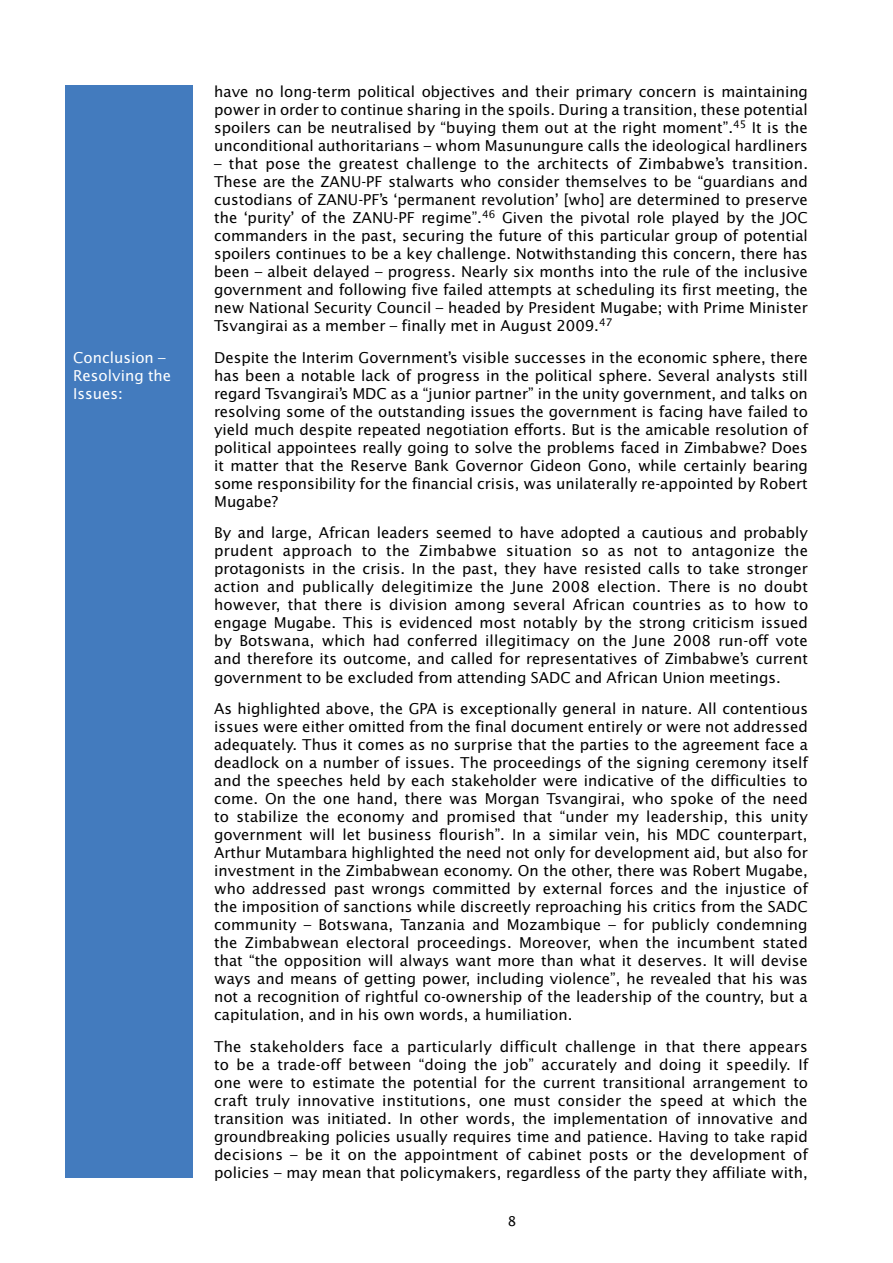
<style>
.page{position:relative;width:893px;height:1263px;background:#fff}
.page>*{position:absolute;margin:0;border:0;box-sizing:border-box;transform-origin:0 0}
.t1{font:15px/18px "Lucida Sans";color:#000;text-align:justify}
.t2{font:15px/18px "Lucida Sans";color:#fff}
.t3{font:13.5px "Lucida Sans";color:#000}
</style>
<div class="page">
<div style="left:66px;top:85px;width:127px;height:1093px;background:#437bbe"></div>
<p class="t2" style="left:73px;top:348px;width:100px">Conclusion –<br>Resolving the<br>Issues:</p>
<p class="t1" style="left:214px;top:82px;width:595px">have no long-term political objectives and their primary concern is maintaining power in order to continue sharing in the spoils. During a transition, these potential spoilers can be neutralised by “buying them out at the right moment”.<sup>45</sup> It is the unconditional authoritarians – whom Masunungure calls the ideological hardliners</p>
<p class="t1" style="left:214px;top:154px;width:595px">– that pose the greatest challenge to the architects of Zimbabwe’s transition.<br>These are the ZANU-PF stalwarts who consider themselves to be “guardians and custodians of ZANU-PF’s ‘permanent revolution’ [who] are determined to preserve the ‘purity’ of the ZANU-PF regime”.<sup>46</sup> Given the pivotal role played by the JOC commanders in the past, securing the future of this particular group of potential spoilers continues to be a key challenge. Notwithstanding this concern, there has been – albeit delayed – progress. Nearly six months into the rule of the inclusive government and following five failed attempts at scheduling its first meeting, the new National Security Council – headed by President Mugabe; with Prime Minister Tsvangirai as a member – finally met in August 2009.<sup>47</sup></p>
<p class="t1" style="left:214px;top:348px;width:595px">Despite the Interim Government’s visible successes in the economic sphere, there has been a notable lack of progress in the political sphere. Several analysts still regard Tsvangirai’s MDC as a “junior partner” in the unity government, and talks on resolving some of the outstanding issues the government is facing have failed to yield much despite repeated negotiation efforts. But is the amicable resolution of political appointees really going to solve the problems faced in Zimbabwe? Does it matter that the Reserve Bank Governor Gideon Gono, while certainly bearing some responsibility for the financial crisis, was unilaterally re-appointed by Robert Mugabe?</p>
<p class="t1" style="left:214px;top:524px;width:596px">By and large, African leaders seemed to have adopted a cautious and probably prudent approach to the Zimbabwe situation so as not to antagonize the protagonists in the crisis. In the past, they have resisted calls to take stronger action and publically delegitimize the June 2008 election. There is no doubt however, that there is division among several African countries as to how to engage Mugabe. This is evidenced most notably by the strong criticism issued by Botswana, which had conferred illegitimacy on the June 2008 run-off vote and therefore its outcome, and called for representatives of Zimbabwe’s current government to be excluded from attending SADC and African Union meetings.</p>
<p class="t1" style="left:214px;top:699px;width:595px">As highlighted above, the GPA is exceptionally general in nature. All contentious issues were either omitted from the final document entirely or were not addressed adequately. Thus it comes as no surprise that the parties to the agreement face a deadlock on a number of issues. The proceedings of the signing ceremony itself and the speeches held by each stakeholder were indicative of the difficulties to come. On the one hand, there was Morgan Tsvangirai, who spoke of the need to stabilize the economy and promised that “under my leadership, this unity government will let business flourish”. In a similar vein, his MDC counterpart, Arthur Mutambara highlighted the need not only for development aid, but also for investment in the Zimbabwean economy. On the other, there was Robert Mugabe, who addressed past wrongs committed by external forces and the injustice of the imposition of sanctions while discreetly reproaching his critics from the SADC community – Botswana, Tanzania and Mozambique – for publicly condemning the Zimbabwean electoral proceedings. Moreover, when the incumbent stated that “the opposition will always want more than what it deserves. It will devise ways and means of getting power, including violence”, he revealed that his was not a recognition of rightful co-ownership of the leadership of the country, but a capitulation, and in his own words, a humiliation.</p>
<p class="t1" style="left:214px;top:1037px;width:596px">The stakeholders face a particularly difficult challenge in that there appears to be a trade-off between “doing the job” accurately and doing it speedily. If one were to estimate the potential for the current transitional arrangement to craft truly innovative institutions, one must consider the speed at which the transition was initiated. In other words, the implementation of innovative and groundbreaking policies usually requires time and patience. Having to take rapid decisions – be it on the appointment of cabinet posts or the development of policies – may mean that policymakers, regardless of the party they affiliate with,</p>
<p class="t3" style="left:508px;top:1213px;width:10px">8</p>
</div>
